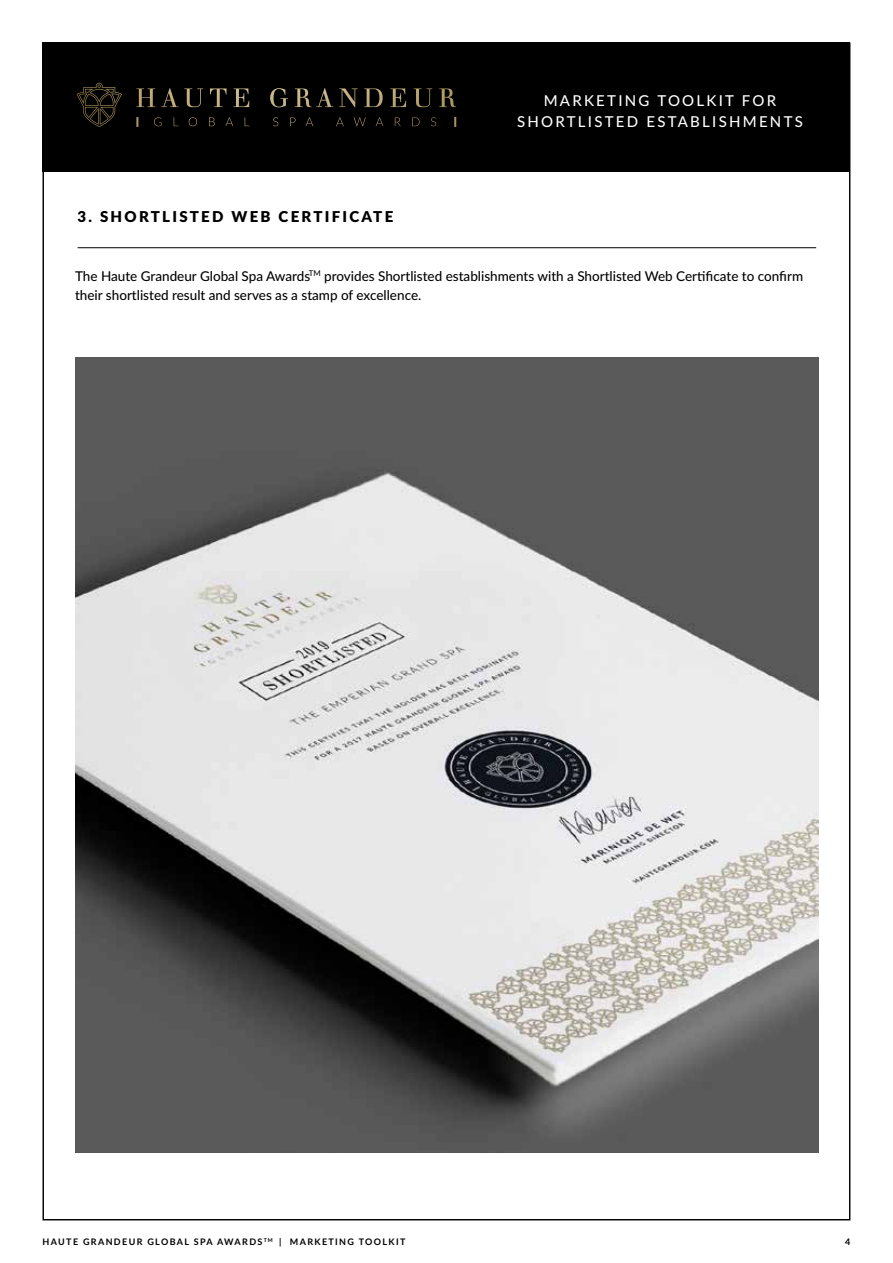
<style>
.page{position:relative;width:893px;height:1263px;background:#fff}
.page>*{position:absolute;margin:0;border:0;box-sizing:border-box;transform-origin:0 0}
.t1{font:500 15px/21px "Lato";letter-spacing:.15em;color:#fff;text-align:center}
.t2{font:900 15px "Lato";letter-spacing:.15em;color:#000}
.t3{font:500 13.5px/19.5px "Lato";color:#000}
.t4{font:700 9px "Lato";letter-spacing:.15em;color:#000}
</style>
<div class="page">
<div style="left:43px;top:43px;width:807px;height:129px;background:#000"></div>
<hr style="left:78px;top:247px;width:738px;height:1px;background:#000">
<img style="left:75px;top:357px;width:743px;height:795px">
<img style="left:77px;top:83px;width:379px;height:44px">
<p class="t2" style="left:78px;top:205px;width:317px">3. SHORTLISTED WEB CERTIFICATE</p>
<p class="t1" style="left:517px;top:90px;width:287px">MARKETING TOOLKIT FOR<br>SHORTLISTED ESTABLISHMENTS</p>
<p class="t3" style="left:75px;top:266px;width:730px">The Haute Grandeur Global Spa Awards<sup>TM</sup> provides Shortlisted establishments with a Shortlisted Web Certificate to confirm their shortlisted result and serves as a stamp of excellence.</p>
<p class="t4" style="left:43px;top:1235px;width:364px">HAUTE GRANDEUR GLOBAL SPA AWARDS <sup>TM</sup> | MARKETING TOOLKIT</p>
<p class="t4" style="left:845px;top:1235px;width:7px">4</p>
</div>
